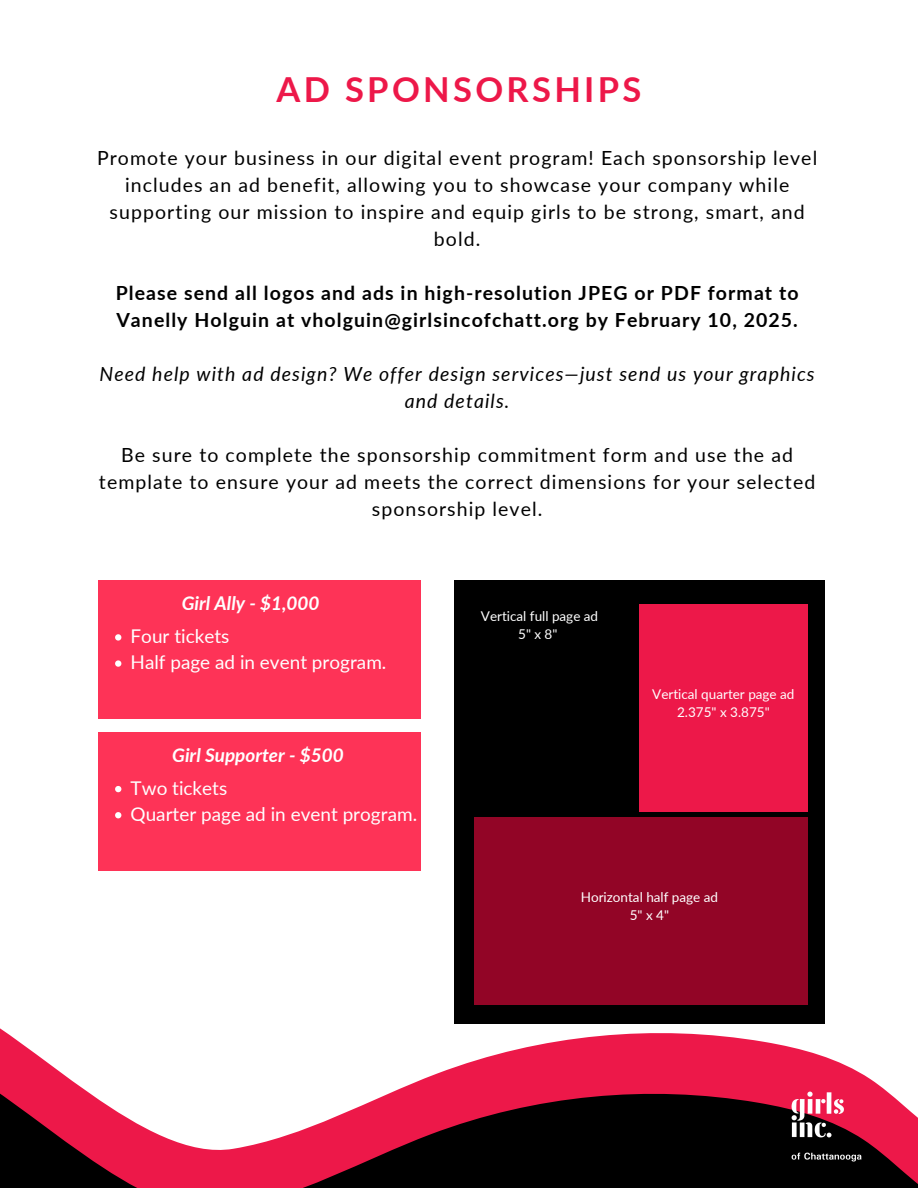
<style>
.page{position:relative;width:918px;height:1188px;background:#fff}
.page>*{position:absolute;margin:0;border:0;box-sizing:border-box;transform-origin:0 0}
.t1{font:700 34.5px "Lato";letter-spacing:.095em;color:#ed1849}
.t2{font:19.5px/27px "Lato";letter-spacing:.055em;color:#000;text-align:center}
.t3{font:700 19.5px/27px "Lato";letter-spacing:.055em;color:#000}
.t4{font:italic 19.5px/27px "Lato";letter-spacing:.055em;color:#000;text-align:center}
.t5{font:18.9px "Lato";color:#fff}
.t6{font:italic 700 18.9px "Lato";color:#fff}
.t7{font:13.5px "Lato";color:#fff}
</style>
<div class="page">
<svg style="left:0;top:741px;width:918px;height:447px"></svg>
<div style="left:454px;top:580px;width:370px;height:444px;background:#000"></div>
<div style="left:98px;top:580px;width:323px;height:138px;background:#fe3357"></div>
<div style="left:98px;top:733px;width:323px;height:138px;background:#fe3357"></div>
<svg style="left:115px;top:634px;width:6px;height:7px"></svg>
<svg style="left:115px;top:660px;width:6px;height:7px"></svg>
<svg style="left:115px;top:786px;width:6px;height:6px"></svg>
<svg style="left:115px;top:812px;width:6px;height:6px"></svg>
<div style="left:474px;top:817px;width:334px;height:187px;background:#920526"></div>
<div style="left:639px;top:604px;width:169px;height:207px;background:#ed1849"></div>
<img style="left:771px;top:1064px;width:111px;height:124px">
<h1 class="t1" style="left:276px;top:68px;width:367px">AD SPONSORSHIPS</h1>
<p class="t2" style="left:97px;top:144px;width:722px">Promote your business in our digital event program! Each sponsorship level includes an ad benefit, allowing you to showcase your company while supporting our mission to inspire and equip girls to be strong, smart, and bold.</p>
<h2 class="t3" style="left:116px;top:279px;width:684px">Please send all logos and ads in high-resolution JPEG or PDF format to<br>Vanelly Holguin at vholguin@girlsincofchatt.org by February 10, 2025.</h2>
<p class="t4" style="left:100px;top:360px;width:717px">Need help with ad design? We offer design services—just send us your graphics and details.</p>
<p class="t2" style="left:99px;top:441px;width:718px">Be sure to complete the sponsorship commitment form and use the ad template to ensure your ad meets the correct dimensions for your selected sponsorship level.</p>
<h3 class="t6" style="left:182px;top:591px;width:139px">Girl Ally - $1,000</h3>
<h2 class="t5" style="left:131px;top:625px;width:100px">Four tickets</h2>
<h3 class="t5" style="left:131px;top:651px;width:257px">Half page ad in event program.</h3>
<h3 class="t6" style="left:172px;top:743px;width:173px">Girl Supporter - $500</h3>
<h2 class="t5" style="left:131px;top:776px;width:98px">Two tickets</h2>
<p class="t5" style="left:131px;top:802px;width:288px">Quarter page ad in event program.</p>
<p class="t7" style="left:481px;top:608px;width:119px">Vertical full page ad</p>
<p class="t7" style="left:518px;top:626px;width:41px">5" x 8"</p>
<p class="t7" style="left:652px;top:686px;width:144px">Vertical quarter page ad</p>
<p class="t7" style="left:677px;top:704px;width:94px">2.375" x 3.875"</p>
<p class="t7" style="left:581px;top:888px;width:139px">Horizontal half page ad</p>
<p class="t7" style="left:630px;top:906px;width:41px">5" x 4"</p>
</div>
